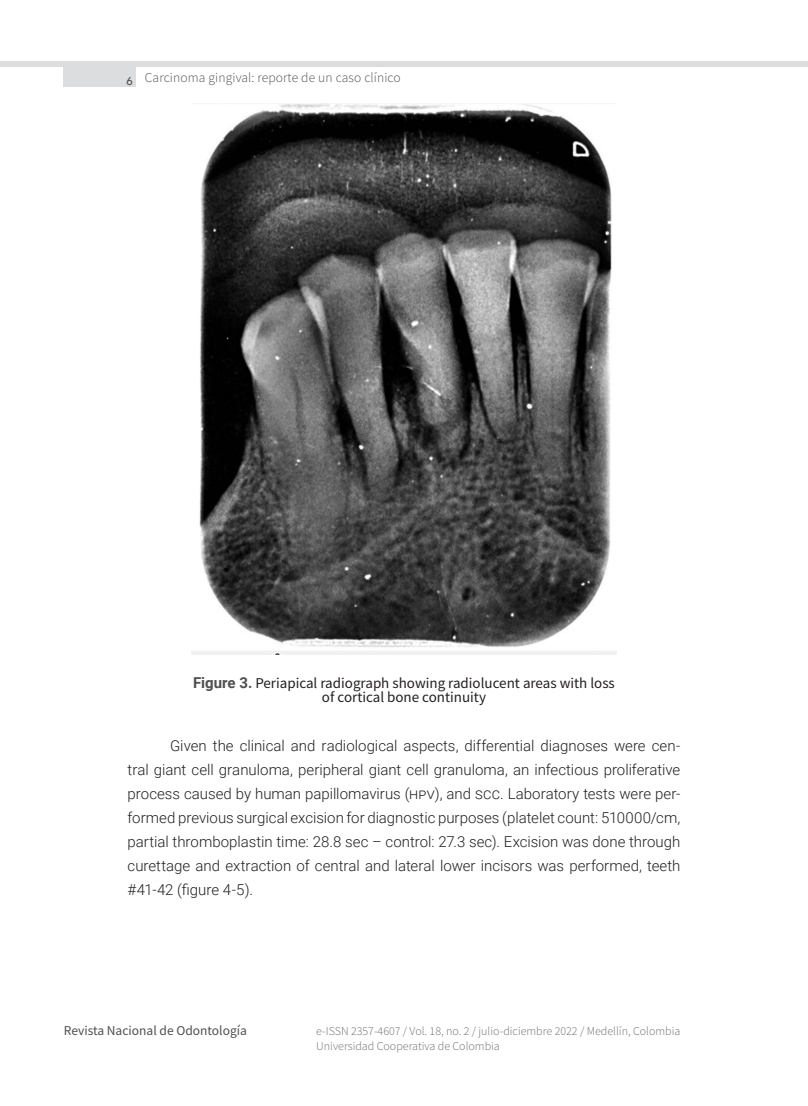
<style>
.page{position:relative;width:808px;height:1106px;background:#fff}
.page>*{position:absolute;margin:0;border:0;box-sizing:border-box;transform-origin:0 0}
.Texto{font:300 15px/24px "Roboto";color:#231f20;text-align:justify}
.FIGURA-titulo{font:15px/13.5px "Source Sans Pro";color:#231f20;text-align:center}
.t1{font:300 13.5px "Source Sans Pro";letter-spacing:.01em;color:#4e4f50}
.t2{font:13.5px "Source Sans Pro";color:#4e4f50}
.t3{font:300 12px/14.4px "Source Sans Pro";color:#6c6d70}
.s1{font-family:"Roboto";font-weight:700;color:#4e4f50}
</style>
<div class="page">
<div style="left:0;top:61px;width:808px;height:6px;background:#dcdddf"></div>
<div style="left:64px;top:63px;width:72px;height:24px;background:#dcdddf"></div>
<img style="left:191px;top:103px;width:426px;height:551px">
<p class="t1" style="left:127px;top:69px;width:276px"><sub>6</sub> Carcinoma gingival: reporte de un caso clínico</p>
<p class="FIGURA-titulo" style="left:193px;top:676px;width:423px"><span class="s1">Figure 3.</span> Periapical radiograph showing radiolucent areas with loss of cortical bone continuity</p>
<p class="Texto" style="left:128px;top:733px;width:554px;text-indent:43px">Given the clinical and radiological aspects, differential diagnoses were cen&shy;tral giant cell granuloma, peripheral giant cell granuloma, an infectious proliferative process caused by human papillomavirus (hpv), and scc. Laboratory tests were per&shy;formed previous surgical excision for diagnostic purposes (platelet count: 510000/cm, partial thromboplastin time: 28.8 sec – control: 27.3 sec). Excision was done through curettage and extraction of central and lateral lower incisors was performed, teeth #41-42 (figure 4-5).</p>
<p class="t2" style="left:64px;top:1022px;width:185px">Revista Nacional de Odontología</p>
<p class="t3" style="left:316px;top:1024px;width:366px">e-ISSN 2357-4607 / Vol. 18, no. 2 / julio-diciembre 2022 / Medellín, Colombia<br>Universidad Cooperativa de Colombia</p>
</div>
